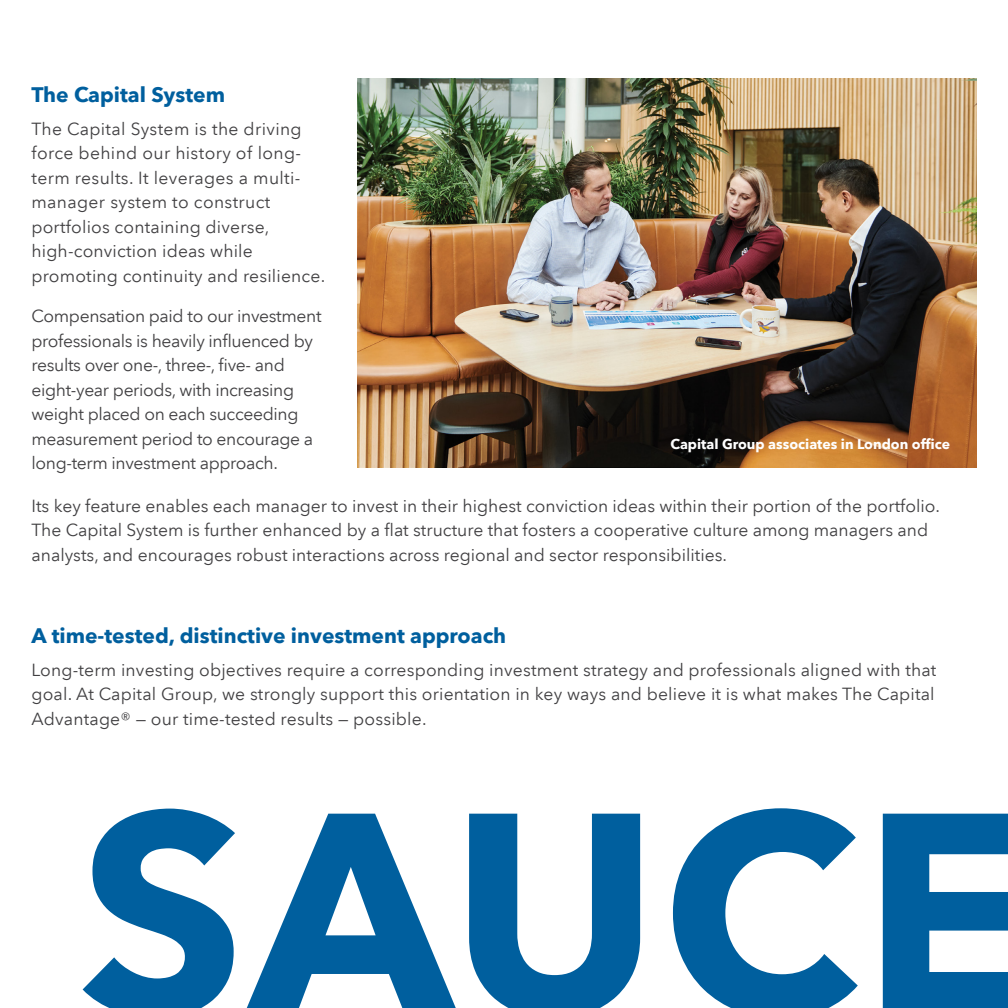
<style>
.page{position:relative;width:1008px;height:1008px;background:#fff}
.page>*{position:absolute;margin:0;border:0;box-sizing:border-box;transform-origin:0 0}
.t1{font:700 21px "Avenir Next LT Com";color:#005f9e}
.body_-_no_hyphen{font:17.5px/24.5px "Avenir Next LT Com";color:#414042}
.body_-_no_hyphen-2{font:17.5px/24.5px "Avenir Next LT Com";letter-spacing:-.02em;color:#414042}
.body_-_no_hyphen-3{font:17.5px/24.5px "Avenir Next LT Com";letter-spacing:.02em;color:#414042}
.t2{font:700 14px "Avenir Next LT Com";color:#fff}
</style>
<div class="page">
<svg style="left:83px;top:809px;width:152px;height:199px"></svg>
<svg style="left:247px;top:814px;width:209px;height:194px"></svg>
<svg style="left:469px;top:814px;width:171px;height:194px"></svg>
<svg style="left:673px;top:808px;width:185px;height:200px"></svg>
<svg style="left:883px;top:814px;width:125px;height:194px"></svg>
<img style="left:357px;top:79px;width:619px;height:388px">
<h2 class="t1" style="left:32px;top:82px;width:195px">The Capital System</h2>
<p class="body_-_no_hyphen-3" style="left:32px;top:116px;width:295px">The Capital System is the driving force behind our history of long&shy;term results. It leverages a multi&shy;manager system to construct portfolios containing diverse, high-conviction ideas while promoting continuity and resilience.</p>
<p class="body_-_no_hyphen-2" style="left:32px;top:304px;width:292px">Compensation paid to our investment professionals is heavily influenced by results over one-, three-, five- and eight-year periods, with increasing weight placed on each succeeding measurement period to encourage a long-term investment approach.</p>
<p class="body_-_no_hyphen" style="left:32px;top:494px;width:910px">Its key feature enables each manager to invest in their highest conviction ideas within their portion of the portfolio.<br>The Capital System is further enhanced by a flat structure that fosters a cooperative culture among managers and analysts, and encourages robust interactions across regional and sector responsibilities.</p>
<p class="t2" style="left:671px;top:435px;width:281px">Capital Group associates in London office</p>
<h2 class="t1" style="left:32px;top:623px;width:476px">A time-tested, distinctive investment approach</h2>
<p class="body_-_no_hyphen" style="left:32px;top:657px;width:906px;text-align:justify">Long-term investing objectives require a corresponding investment strategy and professionals aligned with that goal. At Capital Group, we strongly support this orientation in key ways and believe it is what makes The Capital Advantage® — our time-tested results — possible.</p>
</div>
